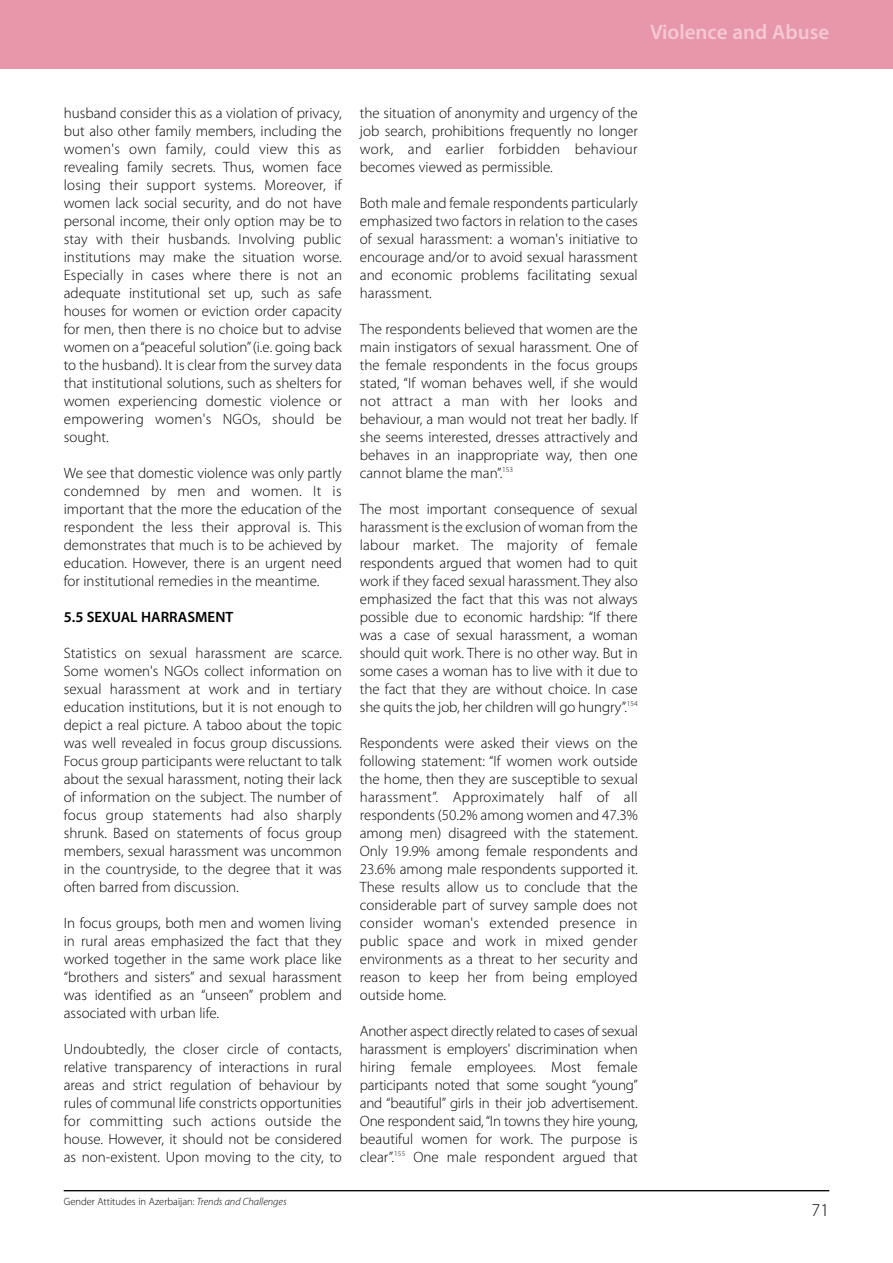
<style>
.page{position:relative;width:893px;height:1263px;background:#fff}
.page>*{position:absolute;margin:0;border:0;box-sizing:border-box;transform-origin:0 0}
.t1{font:600 21px "Myriad Pro";color:#f4cad4}
.t2{font:300 18px "Myriad Pro";color:#000}
.t3{font:300 15px/18px "Myriad Pro";color:#000;text-align:justify}
.t4{font:600 15px "Myriad Pro";color:#000}
.t5{font:300 10.5px "Myriad Pro";color:#000}
.s1{font-style:italic}
</style>
<div class="page">
<hr style="left:64px;top:1190px;width:765px;height:1px;background:#000">
<div style="left:0;top:0;width:893px;height:68px;background:#e896a9"></div>
<h1 class="t1" style="left:650px;top:24px;width:181px">Violence and Abuse</h1>
<p class="t3" style="left:64px;top:105px;width:280px">husband consider this as a violation of privacy, but also other family members, including the women's own family, could view this as revealing family secrets. Thus, women face losing their support systems. Moreover, if women lack social security, and do not have personal income, their only option may be to stay with their husbands. Involving public institutions may make the situation worse.<br>Especially in cases where there is not an adequate institutional set up, such as safe houses for women or eviction order capacity for men, then there is no choice but to advise women on a “peaceful solution”(i.e. going back to the husband). It is clear from the survey data that institutional solutions, such as shelters for women experiencing domestic violence or empowering women's NGOs, should be sought.</p>
<p class="t3" style="left:64px;top:465px;width:280px">We see that domestic violence was only partly condemned by men and women. It is important that the more the education of the respondent the less their approval is. This demonstrates that much is to be achieved by education. However, there is an urgent need for institutional remedies in the meantime.</p>
<p class="t4" style="left:64px;top:611px;width:171px">5.5 SEXUAL HARRASMENT</p>
<p class="t3" style="left:64px;top:645px;width:280px">Statistics on sexual harassment are scarce.<br>Some women's NGOs collect information on sexual harassment at work and in tertiary education institutions, but it is not enough to depict a real picture. A taboo about the topic was well revealed in focus group discussions.<br>Focus group participants were reluctant to talk about the sexual harassment, noting their lack of information on the subject. The number of focus group statements had also sharply shrunk. Based on statements of focus group members, sexual harassment was uncommon in the countryside, to the degree that it was often barred from discussion.</p>
<p class="t3" style="left:64px;top:915px;width:280px">In focus groups, both men and women living in rural areas emphasized the fact that they worked together in the same work place like “brothers and sisters” and sexual harassment was identified as an “unseen” problem and associated with urban life.</p>
<p class="t3" style="left:64px;top:1041px;width:280px">Undoubtedly, the closer circle of contacts, relative transparency of interactions in rural areas and strict regulation of behaviour by rules of communal life constricts opportunities for committing such actions outside the house. However, it should not be considered as non-existent. Upon moving to the city, to</p>
<p class="t5" style="left:64px;top:1197px;width:224px">Gender Attitudes in Azerbaijan: <span class="s1">Trends and Challenges</span></p>
<p class="t3" style="left:360px;top:105px;width:280px">the situation of anonymity and urgency of the job search, prohibitions frequently no longer work, and earlier forbidden behaviour becomes viewed as permissible.</p>
<p class="t3" style="left:360px;top:195px;width:280px">Both male and female respondents particularly emphasized two factors in relation to the cases of sexual harassment: a woman's initiative to encourage and/or to avoid sexual harassment and economic problems facilitating sexual harassment.</p>
<p class="t3" style="left:360px;top:321px;width:280px">The respondents believed that women are the main instigators of sexual harassment. One of the female respondents in the focus groups stated, “If woman behaves well, if she would not attract a man with her looks and behaviour, a man would not treat her badly. If she seems interested, dresses attractively and behaves in an inappropriate way, then one cannot blame the man”.<sup>153</sup></p>
<p class="t3" style="left:360px;top:501px;width:280px">The most important consequence of sexual harassment is the exclusion of woman from the labour market. The majority of female respondents argued that women had to quit work if they faced sexual harassment. They also emphasized the fact that this was not always possible due to economic hardship: “If there was a case of sexual harassment, a woman should quit work. There is no other way. But in some cases a woman has to live with it due to the fact that they are without choice. In case she quits the job, her children will go hungry”.<sup>154</sup></p>
<p class="t3" style="left:360px;top:735px;width:280px">Respondents were asked their views on the following statement: “If women work outside the home, then they are susceptible to sexual harassment”. Approximately half of all respondents (50.2% among women and 47.3% among men) disagreed with the statement.<br>Only 19.9% among female respondents and 23.6% among male respondents supported it.<br>These results allow us to conclude that the considerable part of survey sample does not consider woman's extended presence in public space and work in mixed gender environments as a threat to her security and reason to keep her from being employed outside home.</p>
<p class="t3" style="left:360px;top:1023px;width:280px">Another aspect directly related to cases of sexual harassment is employers' discrimination when hiring female employees. Most female participants noted that some sought “young” and “beautiful” girls in their job advertisement.<br>One respondent said, “In towns they hire young, beautiful women for work. The purpose is clear”.<sup>155</sup> One male respondent argued that</p>
<p class="t2" style="left:812px;top:1204px;width:19px">71</p>
</div>
